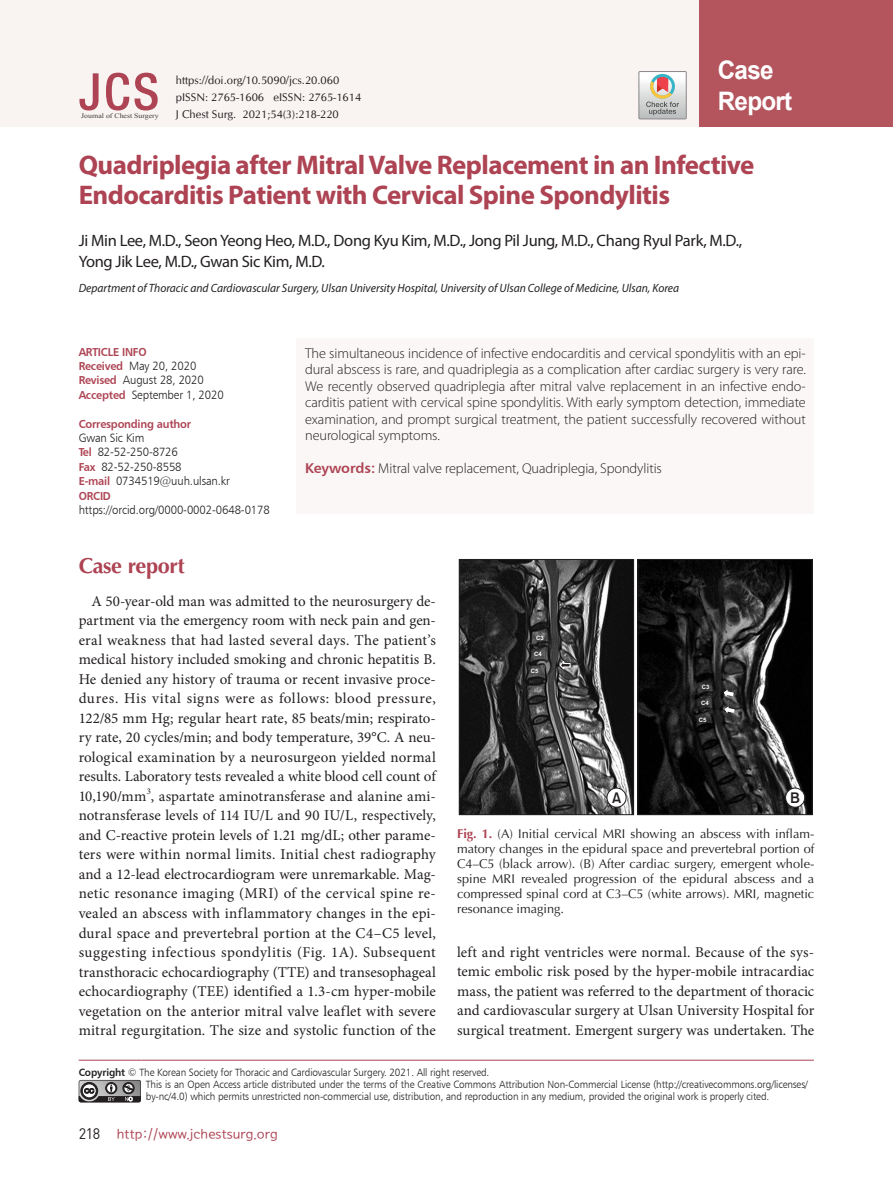
<style>
.page{position:relative;width:893px;height:1191px;background:#fff}
.page>*{position:absolute;margin:0;border:0;box-sizing:border-box;transform-origin:0 0}
.t1{font:500 condensed 51px "Helvetica Neue LT Std";color:#ad4353}
.t2{font:700 27px/30px "Myriad Pro";letter-spacing:-.02em;color:#ad4353}
.t3{font:700 25.5px/30.6px "Arial";letter-spacing:-.03em;color:#fff;scale:.95 1}
.t4{font:700 21.75px "Optima LT Std";letter-spacing:-.02em;color:#ad4353}
.t5{font:16.5px/21px "Myriad Pro";letter-spacing:-.02em;color:#231f20}
.t6{font:15px/19.5px "Minion Pro";letter-spacing:.005em;color:#231f20;text-align:justify}
.t7{font:15px "Gothic 725 BT Bold A";color:#231f20}
.t8{font:300 14.25px/16.5px "Myriad Pro";letter-spacing:-.005em;color:#231f20;text-align:justify}
.t9{font:13.5px "Seoul Namsan M";color:#ad4353}
.t10{font:12.75px/15px "Optima LT Std";color:#231f20;text-align:justify}
.t11{font:12px/14.4px "Humanist 777 BT Light B";letter-spacing:-.01em;color:#231f20;scale:.95 1}
.t12{font:italic 12px "Myriad Pro";color:#231f20;scale:.96 1}
.t13{font:11.55px "Humanist 777 BT Bold B";letter-spacing:-.02em;color:#ad4353;scale:.95 1}
.t14{font:11.25px/17.2px "CG Omega";color:#231f20}
.t15{font:10.5px/12.1px "Humanist 777 BT Light B";letter-spacing:-.01em;color:#231f20;scale:.95 1}
.t16{font:8.7px "Minion Pro";color:#231f20}
.t17{font:6.9px "Times New Roman";color:#3e3e3f;scale:1.13 1}
.t18{font:700 6px "Arial";color:#fff}
.s1{font-family:"Humanist 777 BT Bold B";font-size:11.55px;color:#ad4353}
.s2{font-family:"Humanist 777 BT Bold B";font-weight:400;color:#ad4353}
.s3{font-weight:700;color:#ad4353}
.s4{font-family:"Humanist 777 BT Bold B"}
.s5{font-family:"Dinreg";font-size:15px;color:#231f20}
</style>
<div class="page">
<div style="left:0;top:0;width:893px;height:126px;background:#f9f3f2"></div>
<div style="left:699px;top:0;width:194px;height:126px;background:#b4555e"></div>
<div style="left:297px;top:338px;width:517px;height:176px;background:#fbf7f6"></div>
<hr style="left:79px;top:1060px;width:63px;height:1px;background:#ad4353">
<hr style="left:142px;top:1060px;width:672px;height:1px;background:#ad4353">
<svg style="left:79px;top:1080px;width:62px;height:22px"></svg>
<div style="left:639px;top:71px;width:47px;height:48px;border:1px solid #888688"></div>
<svg style="left:639px;top:72px;width:47px;height:47px"></svg>
<img style="left:640px;top:561px;width:170px;height:252px">
<img style="left:461px;top:561px;width:171px;height:252px">
<div style="left:607px;top:788px;width:19px;height:19px;background:#fff;border-radius:50%"></div>
<div style="left:607px;top:788px;width:19px;height:19px;border:1px solid #231f20;border-radius:50%"></div>
<div style="left:786px;top:788px;width:19px;height:19px;background:#fff;border-radius:50%"></div>
<div style="left:785px;top:788px;width:20px;height:19px;border:1px solid #231f20;border-radius:50%"></div>
<div style="left:459px;top:559px;width:175px;height:256px;border:1px solid #231f20"></div>
<svg style="left:560px;top:660px;width:10px;height:10px"></svg>
<svg style="left:724px;top:689px;width:10px;height:7px"></svg>
<svg style="left:725px;top:706px;width:9px;height:7px"></svg>
<div style="left:638px;top:559px;width:174px;height:256px;border:1px solid #231f20"></div>
<h3 class="t3" style="left:718px;top:56px;width:80px">Case<br>Report</h3>
<h2 class="t2" style="left:79px;top:149px;width:677px">Quadriplegia after Mitral Valve Replacement in an Infective<br>Endocarditis Patient with Cervical Spine Spondylitis</h2>
<p class="t5" style="left:79px;top:230px;width:665px">Ji Min Lee, M.D., Seon Yeong Heo, M.D., Dong Kyu Kim, M.D., Jong Pil Jung, M.D., Chang Ryul Park, M.D.,<br>Yong Jik Lee, M.D., Gwan Sic Kim, M.D.</p>
<p class="t12" style="left:79px;top:280px;width:627px">Department of Thoracic and Cardiovascular Surgery, Ulsan University Hospital, University of Ulsan College of Medicine, Ulsan, Korea</p>
<h1 class="t1" style="left:79px;top:61px;width:82px">JCS</h1>
<p class="t17" style="left:81px;top:111px;width:70px">Journal of Chest Surgery</p>
<p class="t14" style="left:176px;top:71px;width:187px">https://doi.org/10.5090/jcs.20.060 pISSN: 2765-1606 eISSN: 2765-1614<br>J Chest Surg. 2021;54(3):218-220</p>
<p class="t13" style="left:79px;top:344px;width:73px">ARTICLE INFO</p>
<p class="t11" style="left:79px;top:358px;width:154px"><span class="s1">Received</span> May 20, 2020<br><span class="s1">Revised</span> August 28, 2020<br><span class="s1">Accepted</span> September 1, 2020</p>
<p class="t13" style="left:79px;top:416px;width:120px">Corresponding author</p>
<p class="t11" style="left:79px;top:430px;width:161px">Gwan Sic Kim<br><span class="s1">Tel</span> 82-52-250-8726<br><span class="s1">Fax</span> 82-52-250-8558<br><span class="s1">E-mail</span> 0734519@uuh.ulsan.kr</p>
<p class="t13" style="left:79px;top:488px;width:35px">ORCID</p>
<p class="t11" style="left:79px;top:502px;width:203px">https://orcid.org/0000-0002-0648-0178</p>
<p class="t8" style="left:305px;top:345px;width:502px">The simultaneous incidence of infective endocarditis and cervical spondylitis with an epi&shy;dural abscess is rare, and quadriplegia as a complication after cardiac surgery is very rare.<br>We recently observed quadriplegia after mitral valve replacement in an infective endo&shy;carditis patient with cervical spine spondylitis. With early symptom detection, immediate examination, and prompt surgical treatment, the patient successfully recovered without neurological symptoms.</p>
<p class="t8" style="left:305px;top:460px;width:358px"><span class="s2">Keywords:</span> Mitral valve replacement, Quadriplegia, Spondylitis</p>
<h3 class="t4" style="left:79px;top:552px;width:107px">Case report</h3>
<p class="t6" style="left:79px;top:591px;width:359px;text-indent:13px">A 50-year-old man was admitted to the neurosurgery de&shy;partment via the emergency room with neck pain and gen&shy;eral weakness that had lasted several days. The patient’s medical history included smoking and chronic hepatitis B.<br>He denied any history of trauma or recent invasive proce&shy;dures. His vital signs were as follows: blood pressure, 122/85 mm Hg; regular heart rate, 85 beats/min; respirato&shy;ry rate, 20 cycles/min; and body temperature, 39°C. A neu&shy;rological examination by a neurosurgeon yielded normal results. Laboratory tests revealed a white blood cell count of 10,190/mm , aspartate aminotransferase and alanine ami-</p>
<p class="t16" style="left:147px;top:785px;width:6px">3</p>
<p class="t6" style="left:79px;top:806px;width:359px">notransferase levels of 114 IU/L and 90 IU/L, respectively, and C-reactive protein levels of 1.21 mg/dL; other parame&shy;ters were within normal limits. Initial chest radiography and a 12-lead electrocardiogram were unremarkable. Mag&shy;netic resonance imaging (MRI) of the cervical spine re&shy;vealed an abscess with inflammatory changes in the epi&shy;dural space and prevertebral portion at the C4–C5 level, suggesting infectious spondylitis (Fig. 1A). Subsequent transthoracic echocardiography (TTE) and transesophageal echocardiography (TEE) identified a 1.3-cm hyper-mobile vegetation on the anterior mitral valve leaflet with severe mitral regurgitation. The size and systolic function of the</p>
<p class="t18" style="left:536px;top:634px;width:9px">C3</p>
<p class="t18" style="left:534px;top:651px;width:9px">C4</p>
<p class="t18" style="left:531px;top:667px;width:9px">C5</p>
<p class="t18" style="left:702px;top:683px;width:9px">C3</p>
<p class="t18" style="left:701px;top:699px;width:9px">C4</p>
<p class="t18" style="left:699px;top:716px;width:9px">C5</p>
<p class="t7" style="left:612px;top:789px;width:11px">A</p>
<p class="t7" style="left:790px;top:789px;width:11px">B</p>
<p class="t10" style="left:457px;top:826px;width:359px"><span class="s3">Fig. 1.</span> (A) Initial cervical MRI showing an abscess with inflam&shy;matory changes in the epidural space and prevertebral portion of C4–C5 (black arrow). (B) After cardiac surgery, emergent whole&shy;spine MRI revealed progression of the epidural abscess and a compressed spinal cord at C3–C5 (white arrows). MRI, magnetic resonance imaging.</p>
<p class="t6" style="left:457px;top:942px;width:359px">left and right ventricles were normal. Because of the sys&shy;temic embolic risk posed by the hyper-mobile intracardiac mass, the patient was referred to the department of thoracic and cardiovascular surgery at Ulsan University Hospital for surgical treatment. Emergent surgery was undertaken. The</p>
<p class="t15" style="left:146px;top:1065px;width:698px;text-indent:-67px"><span class="s4">Copyright</span> © The Korean Society for Thoracic and Cardiovascular Surgery. 2021. All right reserved.<br>This is an Open Access article distributed under the terms of the Creative Commons Attribution Non-Commercial License (http://creativecommons.org/licenses/ by-nc/4.0) which permits unrestricted non-commercial use, distribution, and reproduction in any medium, provided the original work is properly cited.</p>
<p class="t9" style="left:79px;top:1126px;width:201px"><span class="s5">218</span> http://www.jchestsurg.org</p>
</div>
